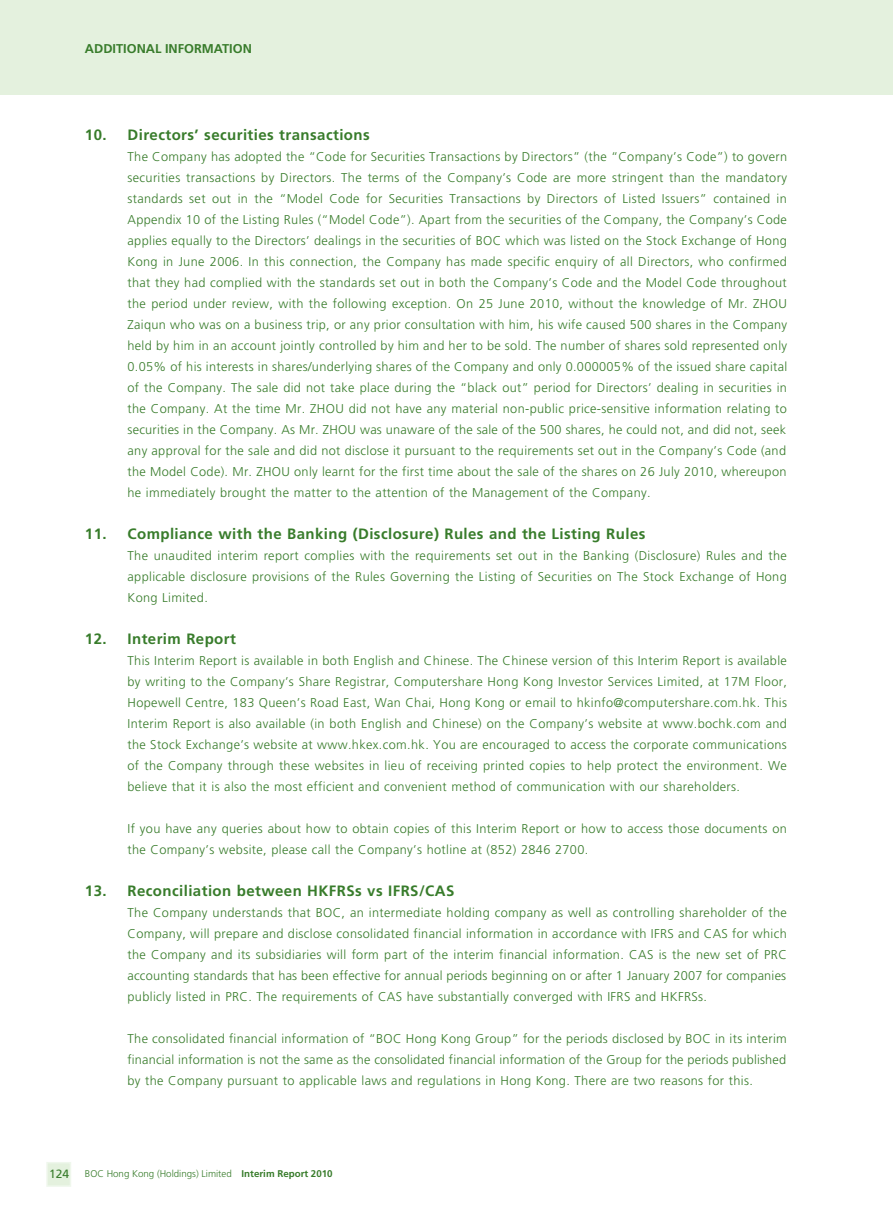
<style>
.page{position:relative;width:893px;height:1212px;background:#fff}
.page>*{position:absolute;margin:0;border:0;box-sizing:border-box;transform-origin:0 0}
.t1{font:700 15px "Frutiger LT Std";letter-spacing:.03em;color:#387c2b}
.t2{font:300 12.75px/21px "Frutiger LT Std";letter-spacing:.03em;color:#387c2b;text-align:justify}
.t3{font:700 12.75px "Frutiger LT Std";color:#387c2b}
.t4{font:12px "Frutiger LT Std";color:#387c2b}
.t5{font:300 9.75px "Frutiger LT Std";color:#387c2b}
.s1{font-weight:700}
</style>
<div class="page">
<div style="left:0;top:0;width:893px;height:94px;background:#e4f1de"></div>
<div style="left:47px;top:1163px;width:23px;height:23px;background:#e4f1de"></div>
<div style="left:46px;top:1162px;width:25px;height:25px;border:2px solid #eff7ec"></div>
<p class="t3" style="left:85px;top:43px;width:168px">ADDITIONAL INFORMATION</p>
<p class="t1" style="left:85px;top:128px;width:286px">10. Directors’ securities transactions</p>
<p class="t2" style="left:128px;top:147px;width:661px">The Company has adopted the “Code for Securities Transactions by Directors” (the “Company’s Code”) to govern securities transactions by Directors. The terms of the Company’s Code are more stringent than the mandatory standards set out in the “Model Code for Securities Transactions by Directors of Listed Issuers” contained in Appendix 10 of the Listing Rules (“Model Code”). Apart from the securities of the Company, the Company’s Code applies equally to the Directors’ dealings in the securities of BOC which was listed on the Stock Exchange of Hong Kong in June 2006. In this connection, the Company has made specific enquiry of all Directors, who confirmed that they had complied with the standards set out in both the Company’s Code and the Model Code throughout the period under review, with the following exception. On 25 June 2010, without the knowledge of Mr. ZHOU Zaiqun who was on a business trip, or any prior consultation with him, his wife caused 500 shares in the Company held by him in an account jointly controlled by him and her to be sold. The number of shares sold represented only 0.05% of his interests in shares/underlying shares of the Company and only 0.000005% of the issued share capital of the Company. The sale did not take place during the “black out” period for Directors’ dealing in securities in the Company. At the time Mr. ZHOU did not have any material non-public price-sensitive information relating to securities in the Company. As Mr. ZHOU was unaware of the sale of the 500 shares, he could not, and did not, seek any approval for the sale and did not disclose it pursuant to the requirements set out in the Company’s Code (and the Model Code). Mr. ZHOU only learnt for the first time about the sale of the shares on 26 July 2010, whereupon he immediately brought the matter to the attention of the Management of the Company.</p>
<p class="t1" style="left:85px;top:527px;width:562px">11. Compliance with the Banking (Disclosure) Rules and the Listing Rules</p>
<p class="t2" style="left:128px;top:546px;width:661px">The unaudited interim report complies with the requirements set out in the Banking (Disclosure) Rules and the applicable disclosure provisions of the Rules Governing the Listing of Securities on The Stock Exchange of Hong Kong Limited.</p>
<p class="t1" style="left:85px;top:632px;width:152px">12. Interim Report</p>
<p class="t2" style="left:128px;top:651px;width:661px">This Interim Report is available in both English and Chinese. The Chinese version of this Interim Report is available by writing to the Company’s Share Registrar, Computershare Hong Kong Investor Services Limited, at 17M Floor, Hopewell Centre, 183 Queen’s Road East, Wan Chai, Hong Kong or email to hkinfo@computershare.com.hk. This Interim Report is also available (in both English and Chinese) on the Company’s website at www.bochk.com and the Stock Exchange’s website at www.hkex.com.hk. You are encouraged to access the corporate communications of the Company through these websites in lieu of receiving printed copies to help protect the environment. We believe that it is also the most efficient and convenient method of communication with our shareholders.</p>
<p class="t2" style="left:128px;top:819px;width:661px">If you have any queries about how to obtain copies of this Interim Report or how to access those documents on the Company’s website, please call the Company’s hotline at (852) 2846 2700.</p>
<p class="t1" style="left:85px;top:884px;width:371px">13. Reconciliation between HKFRSs vs IFRS/CAS</p>
<p class="t2" style="left:128px;top:903px;width:661px">The Company understands that BOC, an intermediate holding company as well as controlling shareholder of the Company, will prepare and disclose consolidated financial information in accordance with IFRS and CAS for which the Company and its subsidiaries will form part of the interim financial information. CAS is the new set of PRC accounting standards that has been effective for annual periods beginning on or after 1 January 2007 for companies publicly listed in PRC. The requirements of CAS have substantially converged with IFRS and HKFRSs.</p>
<p class="t2" style="left:128px;top:1029px;width:661px">The consolidated financial information of “BOC Hong Kong Group” for the periods disclosed by BOC in its interim financial information is not the same as the consolidated financial information of the Group for the periods published by the Company pursuant to applicable laws and regulations in Hong Kong. There are two reasons for this.</p>
<p class="t4" style="left:49px;top:1167px;width:22px">124</p>
<p class="t5" style="left:85px;top:1170px;width:249px">BOC Hong Kong (Holdings) Limited <span class="s1">Interim Report 2010</span></p>
</div>
